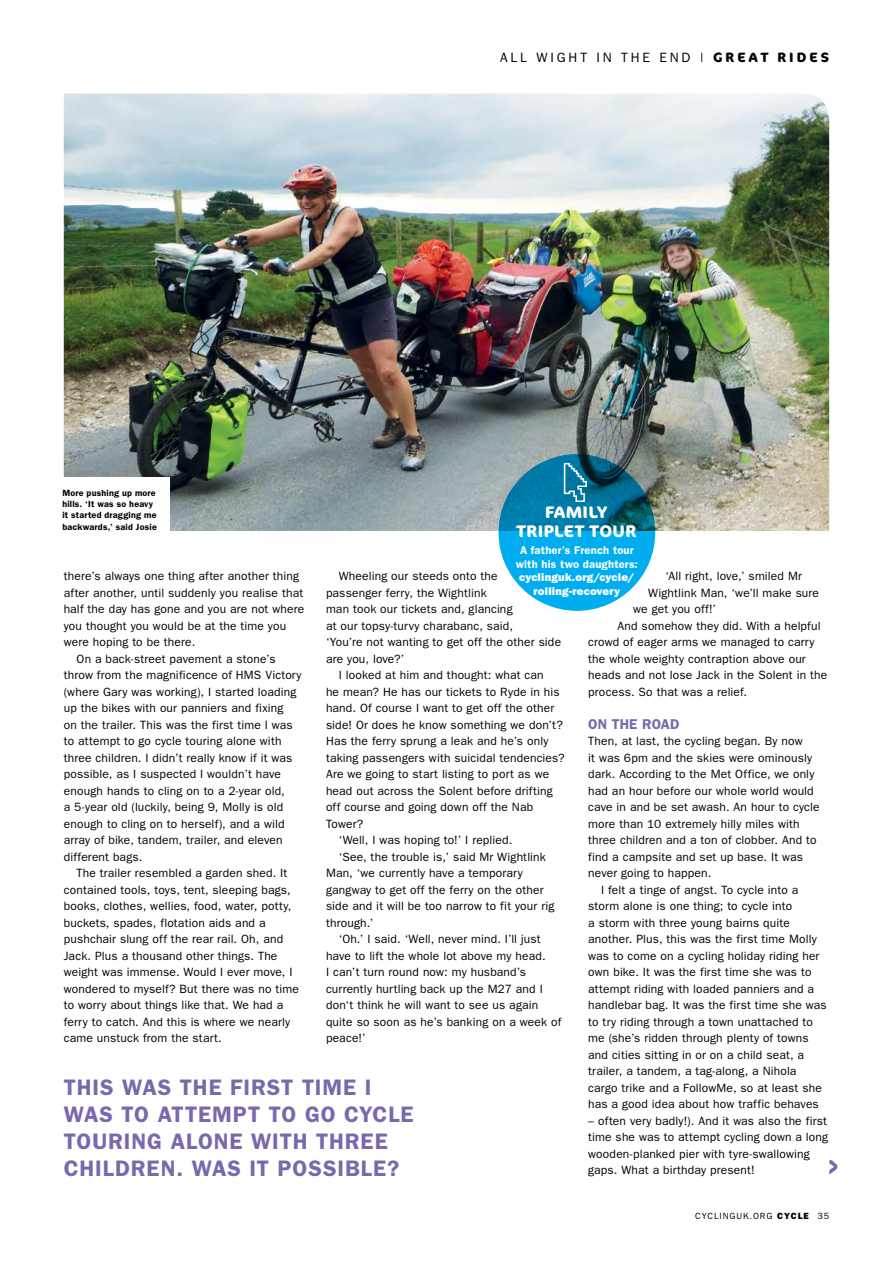
<style>
.page{position:relative;width:893px;height:1263px;background:#fff}
.page>*{position:absolute;margin:0;border:0;box-sizing:border-box;transform-origin:0 0}
.CTC_GREAT_RIDES_PULL{font:600 22.5px/27px "Franklin Gothic";letter-spacing:.04em;color:#7a68ae}
.CTC_GREAT_RIDES_BODY{font:700 16.8px/18.5px "Cocon Pro";letter-spacing:.015em;color:#fff;text-align:center}
.CTC_GREAT_RIDES_BODY-2{font:600 14.25px "Franklin Gothic";letter-spacing:.01em;color:#7a68ae}
.t1{font:13.5px "Franklin Gothic";letter-spacing:.215em;color:#000}
.CTC_GREAT_RIDES_BODY-3{font:12px/16.5px "Franklin Gothic";letter-spacing:.015em;color:#000}
.CTC_GREAT_RIDES_BODY-4{font:600 11.25px/13.5px "Franklin Gothic";letter-spacing:.015em;color:#fff;text-align:center}
.CTC_GREAT_RIDES_BOXO{font:600 9px/11.2px "Franklin Gothic";letter-spacing:.02em;color:#000}
.t2{font:9px "Franklin Gothic";letter-spacing:.1em;color:#000}
.s1{font-family:"Cocon Pro";font-weight:700}
.s2{font-weight:800}
</style>
<div class="page">
<img style="left:64px;top:94px;width:765px;height:437px">
<svg style="left:498px;top:454px;width:157px;height:157px;background:#0190c3"></svg>
<svg style="left:563px;top:462px;width:25px;height:41px"></svg>
<svg style="left:829px;top:1160px;width:8px;height:14px"></svg>
<div style="left:54px;top:477px;width:116px;height:61px;background:#fff"></div>
<p class="t1" style="left:500px;top:50px;width:330px">ALL WIGHT IN THE END | <span class="s1">GREAT RIDES</span></p>
<p class="CTC_GREAT_RIDES_BOXO" style="left:62px;top:487px;width:96px">More pushing up more hills. ‘It was so heavy it started dragging me backwards,’ said Josie</p>
<p class="CTC_GREAT_RIDES_BODY" style="left:516px;top:503px;width:122px">FAMILY<br>TRIPLET TOUR</p>
<p class="CTC_GREAT_RIDES_BODY-4" style="left:516px;top:543px;width:124px">A father’s French tour with his two daughters: <span class="s2">cyclinguk.org/cycle/ rolling-recovery</span></p>
<p class="CTC_GREAT_RIDES_BODY-3" style="left:64px;top:567px;width:242px">there’s always one thing after another thing after another, until suddenly you realise that half the day has gone and you are not where you thought you would be at the time you were hoping to be there.</p>
<p class="CTC_GREAT_RIDES_BODY-3" style="left:64px;top:650px;width:239px;text-indent:13px">On a back-street pavement a stone’s throw from the magnificence of HMS Victory (where Gary was working), I started loading up the bikes with our panniers and fixing<br>on the trailer. This was the first time I was to attempt to go cycle touring alone with three children. I didn’t really know if it was possible, as I suspected I wouldn’t have enough hands to cling on to a 2-year old,<br>a 5-year old (luckily, being 9, Molly is old enough to cling on to herself), and a wild array of bike, tandem, trailer, and eleven different bags.</p>
<p class="CTC_GREAT_RIDES_BODY-3" style="left:64px;top:864px;width:237px;text-indent:13px">The trailer resembled a garden shed. It contained tools, toys, tent, sleeping bags, books, clothes, wellies, food, water, potty, buckets, spades, flotation aids and a pushchair slung off the rear rail. Oh, and Jack. Plus a thousand other things. The weight was immense. Would I ever move, I wondered to myself? But there was no time to worry about things like that. We had a ferry to catch. And this is where we nearly came unstuck from the start.</p>
<p class="CTC_GREAT_RIDES_BODY-3" style="left:326px;top:567px;width:237px;text-indent:13px">Wheeling our steeds onto the<br>passenger ferry, the Wightlink<br>man took our tickets and, glancing<br>at our topsy-turvy charabanc, said,<br>‘You’re not wanting to get off the other side are you, love?’</p>
<p class="CTC_GREAT_RIDES_BODY-3" style="left:326px;top:666px;width:240px;text-indent:13px">I looked at him and thought: what can<br>he mean? He has our tickets to Ryde in his hand. Of course I want to get off the other side! Or does he know something we don’t?<br>Has the ferry sprung a leak and he’s only taking passengers with suicidal tendencies?<br>Are we going to start listing to port as we head out across the Solent before drifting off course and going down off the Nab Tower?</p>
<p class="CTC_GREAT_RIDES_BODY-3" style="left:339px;top:831px;width:175px">‘Well, I was hoping to!’ I replied.</p>
<p class="CTC_GREAT_RIDES_BODY-3" style="left:326px;top:848px;width:230px;text-indent:13px">‘See, the trouble is,’ said Mr Wightlink Man, ‘we currently have a temporary gangway to get off the ferry on the other side and it will be too narrow to fit your rig through.’</p>
<p class="CTC_GREAT_RIDES_BODY-3" style="left:326px;top:930px;width:237px;text-indent:13px">‘Oh.’ I said. ‘Well, never mind. I’ll just have to lift the whole lot above my head.<br>I can’t turn round now: my husband’s currently hurtling back up the M27 and I don‘t think he will want to see us again quite so soon as he’s banking on a week of peace!’</p>
<p class="CTC_GREAT_RIDES_BODY-3" style="left:665px;top:567px;width:138px">‘All right, love,’ smiled Mr</p>
<p class="CTC_GREAT_RIDES_BODY-3" style="left:648px;top:584px;width:172px">Wightlink Man, ‘we’ll make sure</p>
<p class="CTC_GREAT_RIDES_BODY-3" style="left:633px;top:600px;width:85px">we get you off!’</p>
<p class="CTC_GREAT_RIDES_BODY-3" style="left:588px;top:617px;width:241px;text-indent:29px">And somehow they did. With a helpful crowd of eager arms we managed to carry the whole weighty contraption above our heads and not lose Jack in the Solent in the process. So that was a relief.</p>
<p class="CTC_GREAT_RIDES_BODY-2" style="left:588px;top:715px;width:93px">ON THE ROAD</p>
<p class="CTC_GREAT_RIDES_BODY-3" style="left:588px;top:732px;width:233px">Then, at last, the cycling began. By now<br>it was 6pm and the skies were ominously dark. According to the Met Office, we only had an hour before our whole world would cave in and be set awash. An hour to cycle more than 10 extremely hilly miles with three children and a ton of clobber. And to find a campsite and set up base. It was never going to happen.</p>
<p class="CTC_GREAT_RIDES_BODY-3" style="left:588px;top:881px;width:240px;text-indent:13px">I felt a tinge of angst. To cycle into a storm alone is one thing; to cycle into<br>a storm with three young bairns quite another. Plus, this was the first time Molly was to come on a cycling holiday riding her own bike. It was the first time she was to attempt riding with loaded panniers and a handlebar bag. It was the first time she was to try riding through a town unattached to me (she’s ridden through plenty of towns and cities sitting in or on a child seat, a trailer, a tandem, a tag-along, a Nihola cargo trike and a FollowMe, so at least she has a good idea about how traffic behaves</p>
<p class="CTC_GREAT_RIDES_BODY-3" style="left:588px;top:1112px;width:242px">– often very badly!). And it was also the first time she was to attempt cycling down a long wooden-planked pier with tyre-swallowing gaps. What a birthday present!</p>
<p class="CTC_GREAT_RIDES_PULL" style="left:64px;top:1073px;width:351px">THIS WAS THE FIRST TIME I<br>WAS TO ATTEMPT TO GO CYCLE<br>TOURING ALONE WITH THREE<br>CHILDREN. WAS IT POSSIBLE?</p>
<p class="t2" style="left:695px;top:1211px;width:136px">CYCLINGUK.ORG <span class="s2">CYCLE</span> 35</p>
</div>
